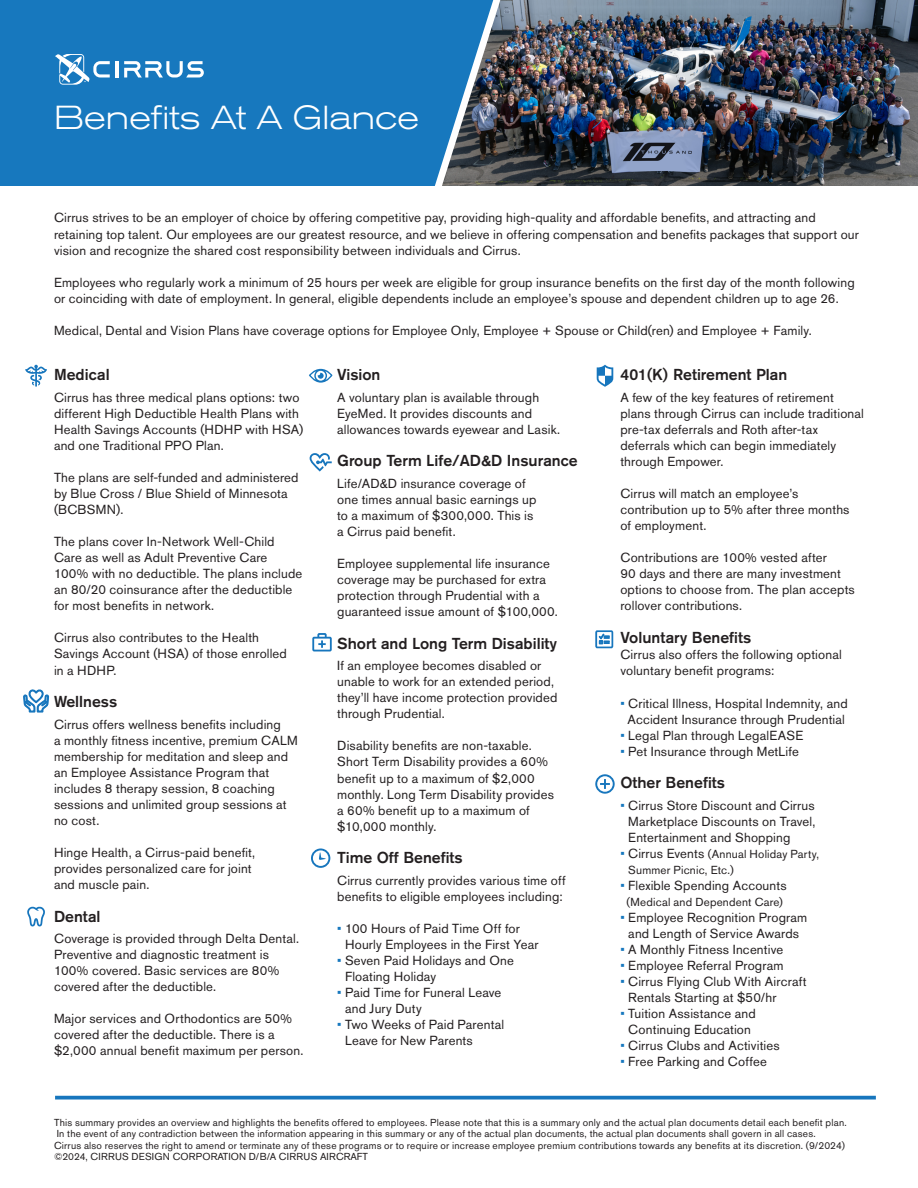
<style>
.page{position:relative;width:918px;height:1188px;background:#fff}
.page>*{position:absolute;margin:0;border:0;box-sizing:border-box;transform-origin:0 0}
.Headlines{font:300 expanded 33px "Akzidenz Grotesk Pro";color:#fff}
.Headlines_copy{font:500 15.75px "Akzidenz Grotesk Pro";color:#231f20}
.Body_copy{font:500 15.75px "Akzidenz Grotesk Pro";color:#231f20}
.Body_copy-2{font:13.05px/16px "Akzidenz Grotesk Pro";letter-spacing:.015em;color:#231f20}
.Body_copy-3{font:11.55px/16px "Akzidenz Grotesk Pro";letter-spacing:.02em;color:#231f20}
.Body_copy-4{font:10.05px/11.6px "Akzidenz Grotesk Pro";letter-spacing:.02em;color:#231f20}
.s1{color:#1778be}
.s2{font-size:13.05px;color:#1778be}
.s3{font-size:13.05px}
</style>
<div class="page">
<img style="left:512px;top:0;width:405px;height:186px">
<svg style="left:25px;top:365px;width:22px;height:22px"></svg>
<svg style="left:27px;top:906px;width:18px;height:21px"></svg>
<svg style="left:309px;top:369px;width:23px;height:14px"></svg>
<svg style="left:311px;top:848px;width:19px;height:20px"></svg>
<svg style="left:310px;top:453px;width:22px;height:19px"></svg>
<svg style="left:595px;top:774px;width:20px;height:20px"></svg>
<svg style="left:597px;top:365px;width:16px;height:22px"></svg>
<svg style="left:312px;top:633px;width:20px;height:18px"></svg>
<svg style="left:595px;top:630px;width:18px;height:18px"></svg>
<svg style="left:23px;top:689px;width:26px;height:24px"></svg>
<div style="left:0;top:0;width:426px;height:186px;background:#1778be"></div>
<svg style="left:124px;top:61px;width:80px;height:17px"></svg>
<hr style="left:115px;top:61px;width:3px;height:17px;background:#fff">
<svg style="left:55px;top:54px;width:55px;height:31px"></svg>
<img style="left:426px;top:0;width:86px;height:186px">
<svg style="left:55px;top:1096px;width:821px;height:4px;background:#3386c5"></svg>
<p class="Headlines" style="left:54px;top:96px;width:367px">Benefits At A Glance</p>
<p class="Body_copy-2" style="left:54px;top:210px;width:806px">Cirrus strives to be an employer of choice by offering competitive pay, providing high-quality and affordable benefits, and attracting and retaining top talent. Our employees are our greatest resource, and we believe in offering compensation and benefits packages that support our vision and recognize the shared cost responsibility between individuals and Cirrus.</p>
<p class="Body_copy-2" style="left:54px;top:274px;width:802px">Employees who regularly work a minimum of 25 hours per week are eligible for group insurance benefits on the first day of the month following or coinciding with date of employment. In general, eligible dependents include an employee’s spouse and dependent children up to age 26.</p>
<p class="Body_copy-2" style="left:54px;top:322px;width:759px">Medical, Dental and Vision Plans have coverage options for Employee Only, Employee + Spouse or Child(ren) and Employee + Family.</p>
<p class="Headlines_copy" style="left:54px;top:365px;width:57px">Medical</p>
<p class="Body_copy-2" style="left:54px;top:389px;width:251px">Cirrus has three medical plans options: two different High Deductible Health Plans with Health Savings Accounts (HDHP with HSA) and one Traditional PPO Plan.</p>
<p class="Body_copy-2" style="left:54px;top:469px;width:246px">The plans are self-funded and administered by Blue Cross / Blue Shield of Minnesota (BCBSMN).</p>
<p class="Body_copy-2" style="left:54px;top:534px;width:250px">The plans cover In-Network Well-Child Care as well as Adult Preventive Care 100% with no deductible. The plans include an 80/20 coinsurance after the deductible for most benefits in network.</p>
<p class="Body_copy-2" style="left:54px;top:630px;width:234px">Cirrus also contributes to the Health<br>Savings Account (HSA) of those enrolled in a HDHP.</p>
<p class="Headlines_copy" style="left:54px;top:691px;width:65px">Wellness</p>
<p class="Body_copy-2" style="left:54px;top:716px;width:245px">Cirrus offers wellness benefits including<br>a monthly fitness incentive, premium CALM membership for meditation and sleep and an Employee Assistance Program that includes 8 therapy session, 8 coaching sessions and unlimited group sessions at no cost.</p>
<p class="Body_copy-2" style="left:54px;top:844px;width:203px">Hinge Health, a Cirrus-paid benefit, provides personalized care for joint and muscle pain.</p>
<p class="Headlines_copy" style="left:54px;top:906px;width:48px">Dental</p>
<p class="Body_copy-2" style="left:54px;top:930px;width:247px">Coverage is provided through Delta Dental.</p>
<p class="Body_copy-2" style="left:54px;top:946px;width:227px">Preventive and diagnostic treatment is<br>100% covered. Basic services are 80% covered after the deductible.</p>
<p class="Body_copy-2" style="left:54px;top:1011px;width:251px">Major services and Orthodontics are 50% covered after the deductible. There is a $2,000 annual benefit maximum per person.</p>
<p class="Headlines_copy" style="left:620px;top:365px;width:168px">401(K) Retirement Plan</p>
<p class="Body_copy-2" style="left:620px;top:389px;width:245px">A few of the key features of retirement plans through Cirrus can include traditional pre-tax deferrals and Roth after-tax deferrals which can begin immediately through Empower.</p>
<p class="Body_copy-2" style="left:620px;top:485px;width:231px">Cirrus will match an employee’s contribution up to 5% after three months of employment.</p>
<p class="Body_copy-2" style="left:620px;top:550px;width:236px">Contributions are 100% vested after<br>90 days and there are many investment options to choose from. The plan accepts rollover contributions.</p>
<p class="Body_copy" style="left:620px;top:628px;width:132px">Voluntary Benefits</p>
<p class="Body_copy-2" style="left:620px;top:647px;width:223px">Cirrus also offers the following optional voluntary benefit programs:</p>
<p class="Body_copy-2" style="left:620px;top:695px;width:229px"><span class="s1">•</span> Critical Illness, Hospital Indemnity, and</p>
<p class="Body_copy-2" style="left:627px;top:711px;width:219px">Accident Insurance through Prudential</p>
<p class="Body_copy-2" style="left:620px;top:727px;width:184px"><span class="s1">•</span> Legal Plan through LegalEASE</p>
<p class="Body_copy-2" style="left:620px;top:743px;width:180px"><span class="s1">•</span> Pet Insurance through MetLife</p>
<p class="Headlines_copy" style="left:620px;top:773px;width:106px">Other Benefits</p>
<p class="Body_copy-2" style="left:628px;top:797px;width:189px;text-align:justify;text-indent:-8px"><span class="s1">•</span> Cirrus Store Discount and Cirrus Marketplace Discounts on Travel, Entertainment and Shopping</p>
<p class="Body_copy-3" style="left:628px;top:846px;width:193px;text-indent:-8px"><span class="s2">•</span> <span class="s3">Cirrus Events</span> (Annual Holiday Party,<br>Summer Picnic, Etc.)</p>
<p class="Body_copy-2" style="left:620px;top:877px;width:168px"><span class="s1">•</span> Flexible Spending Accounts</p>
<p class="Body_copy-3" style="left:627px;top:894px;width:158px">(Medical and Dependent Care)</p>
<p class="Body_copy-2" style="left:620px;top:909px;width:188px;text-align:center"><span class="s1">•</span> Employee Recognition Program and Length of Service Awards</p>
<p class="Body_copy-2" style="left:620px;top:942px;width:164px"><span class="s1">•</span> A Monthly Fitness Incentive</p>
<p class="Body_copy-2" style="left:620px;top:958px;width:165px"><span class="s1">•</span> Employee Referral Program</p>
<p class="Body_copy-2" style="left:628px;top:974px;width:180px;text-indent:-8px"><span class="s1">•</span> Cirrus Flying Club With Aircraft<br>Rentals Starting at $50/hr</p>
<p class="Body_copy-2" style="left:620px;top:1006px;width:137px;text-align:center"><span class="s1">•</span> Tuition Assistance and<br>Continuing Education</p>
<p class="Body_copy-2" style="left:620px;top:1038px;width:161px"><span class="s1">•</span> Cirrus Clubs and Activities</p>
<p class="Body_copy-2" style="left:620px;top:1054px;width:148px"><span class="s1">•</span> Free Parking and Coffee</p>
<p class="Headlines_copy" style="left:337px;top:365px;width:45px">Vision</p>
<p class="Body_copy-2" style="left:337px;top:389px;width:224px">A voluntary plan is available through<br>EyeMed. It provides discounts and allowances towards eyewear and Lasik.</p>
<p class="Headlines_copy" style="left:337px;top:451px;width:242px">Group Term Life/AD&amp;D Insurance</p>
<p class="Body_copy-2" style="left:337px;top:475px;width:201px">Life/AD&amp;D insurance coverage of one times annual basic earnings up to a maximum of $300,000. This is a Cirrus paid benefit.</p>
<p class="Body_copy-2" style="left:337px;top:555px;width:222px">Employee supplemental life insurance coverage may be purchased for extra protection through Prudential with a guaranteed issue amount of $100,000.</p>
<p class="Headlines_copy" style="left:337px;top:633px;width:221px">Short and Long Term Disability</p>
<p class="Body_copy-2" style="left:337px;top:658px;width:222px">If an employee becomes disabled or unable to work for an extended period, they’ll have income protection provided through Prudential.</p>
<p class="Body_copy-2" style="left:337px;top:738px;width:218px">Disability benefits are non-taxable.<br>Short Term Disability provides a 60% benefit up to a maximum of $2,000 monthly. Long Term Disability provides a 60% benefit up to a maximum of $10,000 monthly.</p>
<p class="Headlines_copy" style="left:337px;top:848px;width:127px">Time Off Benefits</p>
<p class="Body_copy-2" style="left:337px;top:872px;width:230px">Cirrus currently provides various time off benefits to eligible employees including:</p>
<p class="Body_copy-2" style="left:345px;top:920px;width:195px;text-indent:-8px"><span class="s1">•</span> 100 Hours of Paid Time Off for<br>Hourly Employees in the First Year</p>
<p class="Body_copy-2" style="left:345px;top:952px;width:170px;text-indent:-8px"><span class="s1">•</span> Seven Paid Holidays and One<br>Floating Holiday</p>
<p class="Body_copy-2" style="left:345px;top:984px;width:158px;text-indent:-8px"><span class="s1">•</span> Paid Time for Funeral Leave and Jury Duty</p>
<p class="Body_copy-2" style="left:345px;top:1017px;width:161px;text-indent:-8px"><span class="s1">•</span> Two Weeks of Paid Parental<br>Leave for New Parents</p>
<p class="Body_copy-4" style="left:54px;top:1116px;width:794px">This summary provides an overview and highlights the benefits offered to employees. Please note that this is a summary only and the actual plan documents detail each benefit plan.<br>In the event of any contradiction between the information appearing in this summary or any of the actual plan documents, the actual plan documents shall govern in all cases.<br>Cirrus also reserves the right to amend or terminate any of these programs or to require or increase employee premium contributions towards any benefits at its discretion. (9/2024)</p>
<p class="Body_copy-4" style="left:54px;top:1151px;width:315px">©2024, CIRRUS DESIGN CORPORATION D/B/A CIRRUS AIRCRAFT</p>
</div>
